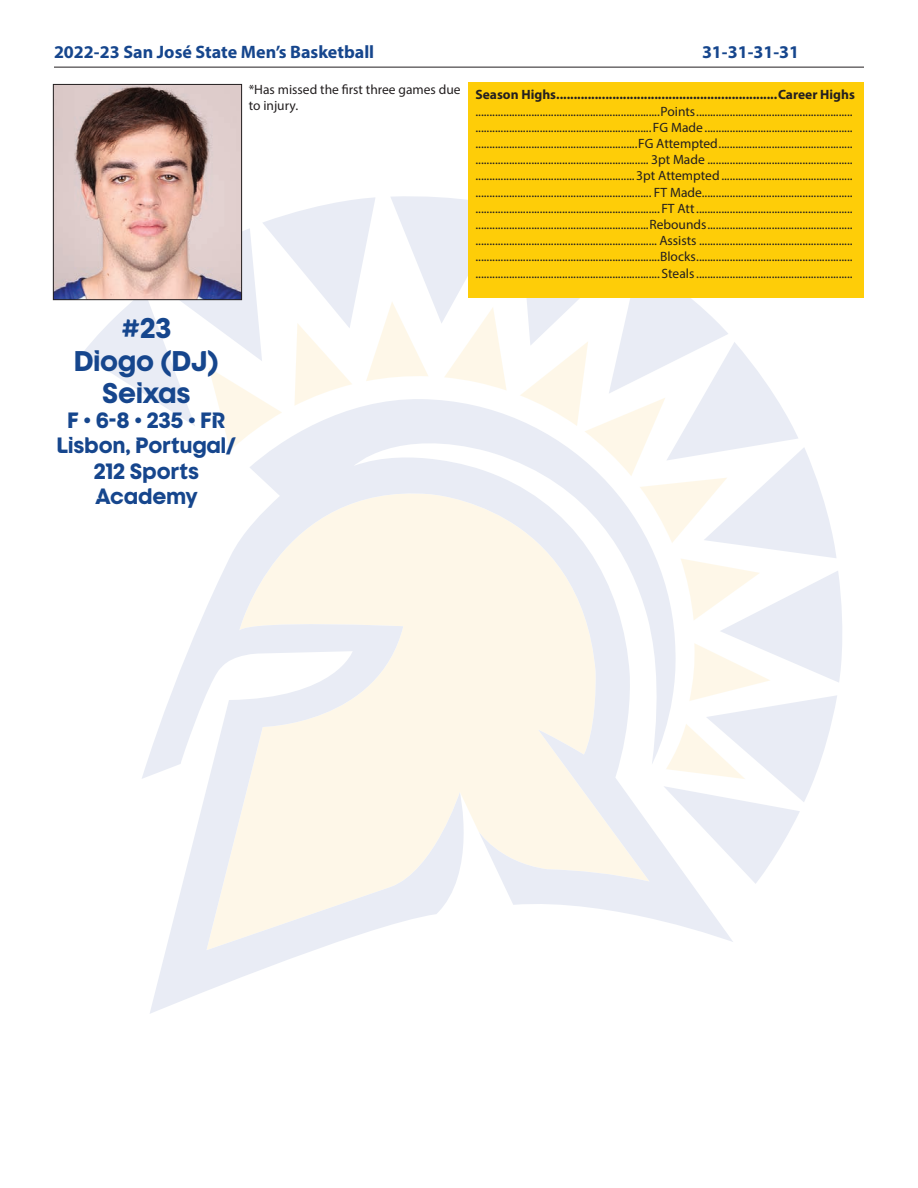
<style>
.page{position:relative;width:918px;height:1188px;background:#fff}
.page>*{position:absolute;margin:0;border:0;box-sizing:border-box;transform-origin:0 0}
.t1{font:27px/32.4px "SJSU Pride AP Bold 370";letter-spacing:-.005em;color:#16468d;text-align:center}
.t2{font:21px/25.2px "SJSU Pride AP Bold 370";color:#16468d;text-align:center}
.t3{font:700 18px "Myriad Pro";color:#16468d}
.t4{font:13.5px/16.2px "Myriad Pro";color:#231f20}
.t5{font:700 13.5px "Myriad Pro";color:#231f20}
</style>
<div class="page">
<svg style="left:82px;top:194px;width:424px;height:204px"></svg>
<svg style="left:142px;top:398px;width:591px;height:616px"></svg>
<svg style="left:519px;top:298px;width:323px;height:586px"></svg>
<hr style="left:54px;top:67px;width:810px;height:1px;background:#231f20">
<img style="left:55px;top:86px;width:185px;height:212px">
<div style="left:53px;top:84px;width:189px;height:216px;border:1px solid #231f20"></div>
<div style="left:469px;top:82px;width:395px;height:216px;background:#fecd08"></div>
<h3 class="t3" style="left:54px;top:40px;width:322px">2022-23 San José State Men’s Basketball</h3>
<h3 class="t3" style="left:702px;top:40px;width:99px">31-31-31-31</h3>
<p class="t4" style="left:249px;top:81px;width:213px">*Has missed the first three games due to injury.</p>
<p class="t5" style="left:475px;top:86px;width:381px">Season Highs...............................................................Career Highs</p>
<p class="t4" style="left:475px;top:103px;width:379px;text-align:justify">..................................................................Points........................................................ ...............................................................FG Made..................................................... ..........................................................FG Attempted................................................ .............................................................. 3pt Made .................................................... ......................................................... 3pt Attempted............................................... ............................................................... FT Made...................................................... ..................................................................FT Att........................................................ ..............................................................Rebounds.................................................... ................................................................. Assists ....................................................... ..................................................................Blocks........................................................ .................................................................. Steals........................................................</p>
<h1 class="t1" style="left:74px;top:316px;width:146px">#23<br>Diogo (DJ)<br>Seixas</h1>
<h2 class="t2" style="left:57px;top:411px;width:181px">F • 6-8 • 235 • FR<br>Lisbon, Portugal/<br>212 Sports<br>Academy</h2>
</div>
